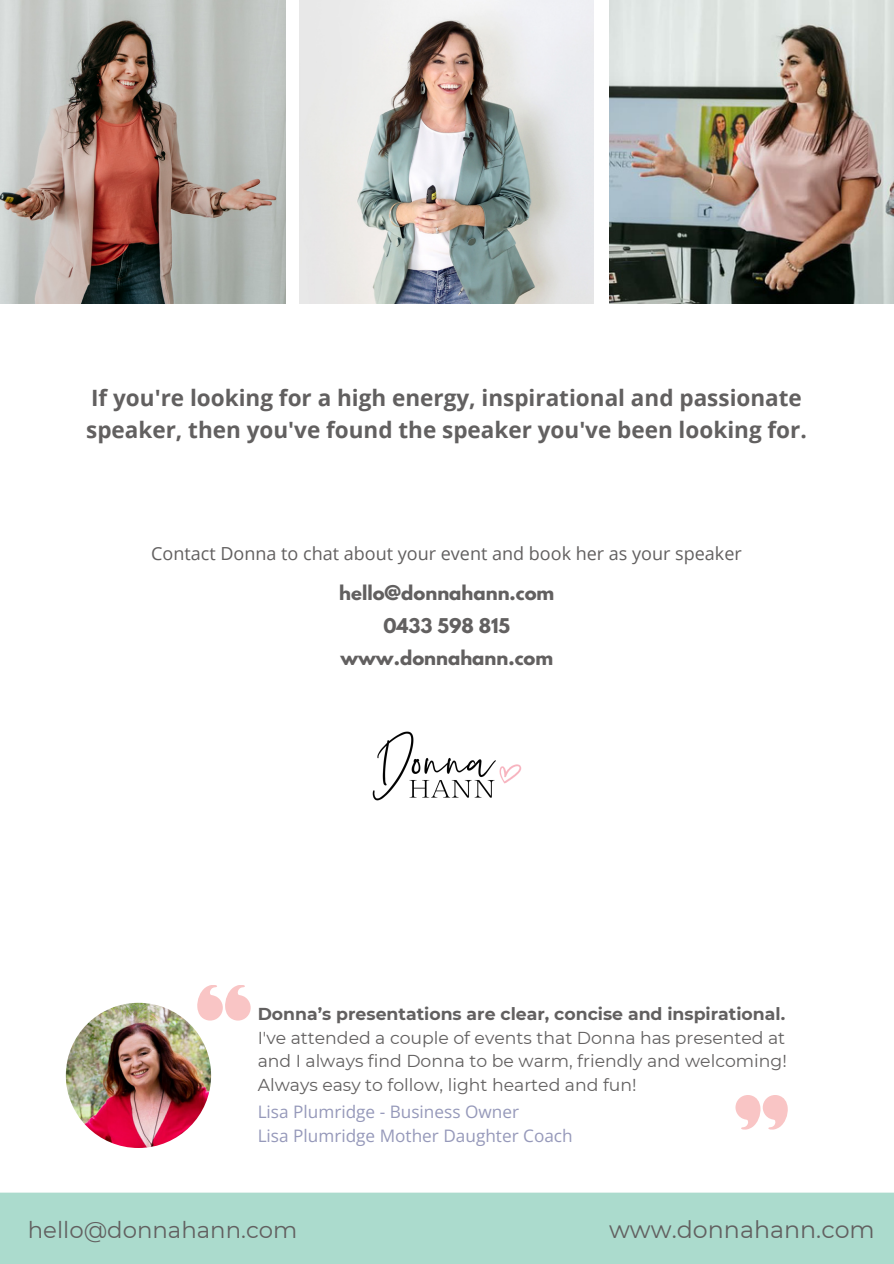
<style>
.page{position:relative;width:894px;height:1264px;background:#fff}
.page>*{position:absolute;margin:0;border:0;box-sizing:border-box;transform-origin:0 0}
.t1{font:23.7px "Montserrat";color:#626060}
.t2{font:22.8px "Montserrat";color:#626060}
.t3{font:700 22.5px/31.5px "Open Sans";color:#626060}
.t4{font:18px "Open Sans";color:#626060}
.t5{font:700 18px "League Spartan";color:#626060}
.t6{font:17.25px/23.7px "Montserrat";color:#626060;text-align:justify}
.t7{font:17.25px "Open Sans";color:#9699ba}
.t8{font:700 17.25px "Montserrat";color:#626060}
</style>
<div class="page">
<img style="left:609px;top:0;width:284px;height:304px">
<img style="left:0;top:0;width:285px;height:304px">
<img style="left:299px;top:0;width:294px;height:304px">
<div style="left:0;top:1192px;width:893px;height:71px;background:#abdbcd"></div>
<img style="left:372px;top:731px;width:150px;height:70px">
<img style="left:66px;top:1002px;width:145px;height:145px;border-radius:50%">
<svg style="left:735px;top:1095px;width:53px;height:34px"></svg>
<svg style="left:197px;top:985px;width:53px;height:35px"></svg>
<p class="t3" style="left:86px;top:381px;width:722px">If you're looking for a high energy, inspirational and passionate speaker, then you've found the speaker you've been looking for.</p>
<p class="t4" style="left:151px;top:540px;width:592px">Contact Donna to chat about your event and book her as your speaker</p>
<p class="t5" style="left:339px;top:584px;width:216px">hello@donnahann.com</p>
<p class="t5" style="left:383px;top:616px;width:128px">0433 598 815</p>
<p class="t5" style="left:340px;top:649px;width:214px">www.donnahann.com</p>
<p class="t8" style="left:257px;top:1003px;width:529px">Donna’s presentations are clear, concise and inspirational.</p>
<p class="t6" style="left:257px;top:1025px;width:530px">I've attended a couple of events that Donna has presented at and I always find Donna to be warm, friendly and welcoming!<br>Always easy to follow, light hearted and fun!</p>
<p class="t7" style="left:257px;top:1099px;width:263px">Lisa Plumridge - Business Owner</p>
<p class="t7" style="left:257px;top:1123px;width:316px">Lisa Plumridge Mother Daughter Coach</p>
<p class="t2" style="left:28px;top:1215px;width:271px">hello@donnahann.com</p>
<p class="t1" style="left:609px;top:1214px;width:267px">www.donnahann.com</p>
</div>
